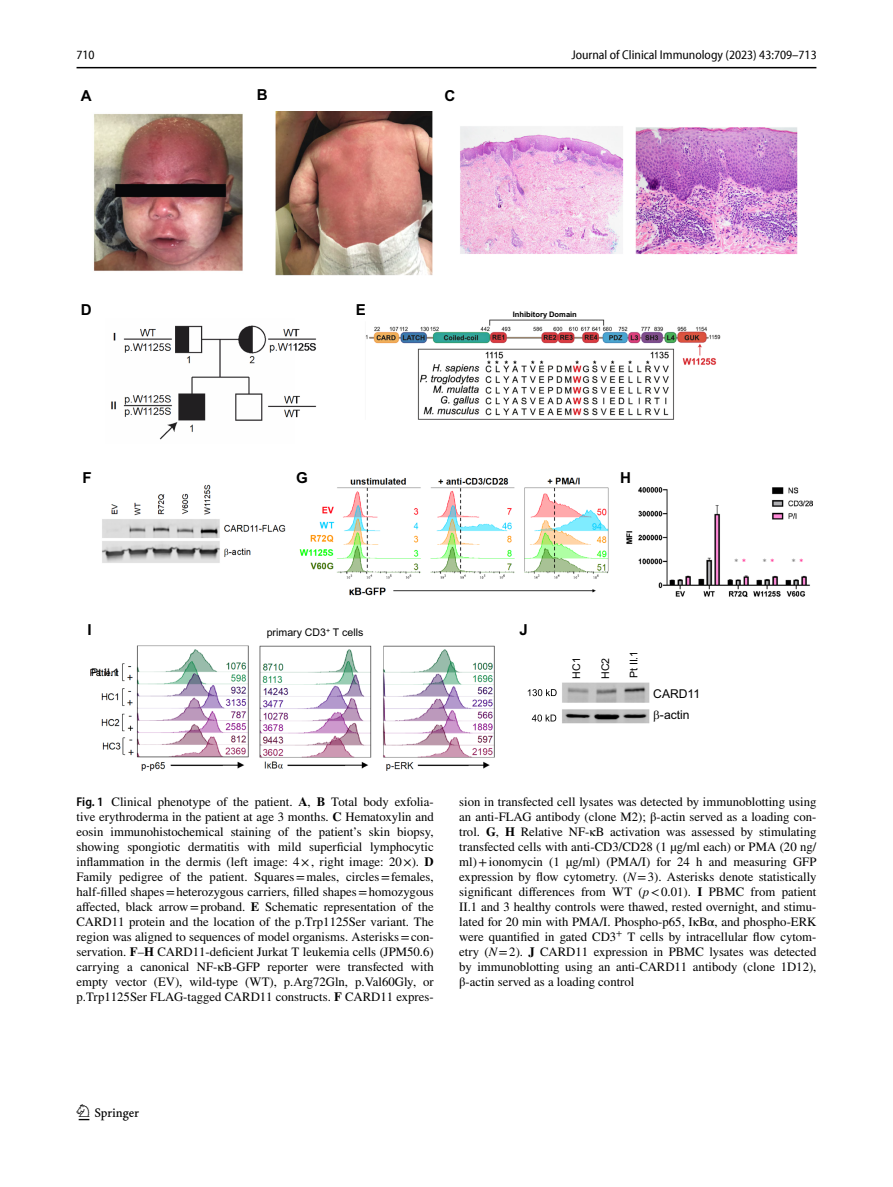
<style>
.page{position:relative;width:893px;height:1187px;background:#fff}
.page>*{position:absolute;margin:0;border:0;box-sizing:border-box;transform-origin:0 0}
.t1{font:22.5px "Springnew Regular 2";color:#000}
.t2{font:700 15.15px "Arial";color:#000}
.t3{font:12.75px/15px "STIX";color:#000;text-align:justify}
.t4{font:semi-condensed 12.75px "Myriad Pro Unic";color:#000}
.t5{font:12.15px/21.5px "Arial";color:#000;text-align:center}
.t6{font:10.65px "Arial";color:#000}
.t7{font:9.15px "Calibri";color:#7f7f7f}
.t8{font:700 7.65px "Arial";color:#000}
.s1{color:#ff2f92}
.s2{font-family:"Myriad Pro";font-weight:600;font-stretch:semi-condensed}
.s3{font-weight:700}
.s4{font-style:italic}
</style>
<div class="page">
<hr style="left:77px;top:67px;width:739px;height:1px;background:#000">
<img style="left:90px;top:111px;width:722px;height:659px">
<svg style="left:528px;top:689px;width:29px;height:7px"></svg>
<svg style="left:532px;top:714px;width:24px;height:7px"></svg>
<svg style="left:654px;top:710px;width:5px;height:11px"></svg>
<p class="t4" style="left:77px;top:50px;width:20px">710</p>
<p class="t4" style="left:571px;top:50px;width:247px">Journal of Clinical Immunology (2023) 43:709–713</p>
<p class="t2" style="left:81px;top:85px;width:12px">A</p>
<p class="t2" style="left:257px;top:84px;width:12px">B</p>
<p class="t2" style="left:444px;top:85px;width:12px">C</p>
<p class="t2" style="left:81px;top:299px;width:12px">D</p>
<p class="t2" style="left:356px;top:299px;width:12px">E</p>
<p class="t8" style="left:513px;top:309px;width:66px">Inhibitory Domain</p>
<p class="t2" style="left:82px;top:467px;width:11px">F</p>
<p class="t2" style="left:296px;top:467px;width:13px">G</p>
<p class="t2" style="left:620px;top:467px;width:12px">H</p>
<p class="t7" style="left:734px;top:556px;width:14px">* <span class="s1">*</span></p>
<p class="t7" style="left:762px;top:556px;width:14px">* <span class="s1">*</span></p>
<p class="t7" style="left:792px;top:556px;width:14px">* <span class="s1">*</span></p>
<p class="t2" style="left:88px;top:619px;width:6px">I</p>
<p class="t6" style="left:267px;top:625px;width:98px">primary CD3<sup>+</sup> T cells</p>
<p class="t2" style="left:519px;top:619px;width:10px">J</p>
<p class="t6" style="left:91px;top:664px;width:29px">Pt II.1</p>
<p class="t6" style="left:569px;top:678px;width:23px;rotate:-90deg">HC1</p>
<p class="t6" style="left:598px;top:679px;width:23px;rotate:-90deg">HC2</p>
<p class="t6" style="left:626px;top:678px;width:29px;rotate:-90deg">Pt II.1</p>
<p class="t5" style="left:653px;top:682px;width:48px">CARD11 -actin</p>
<p class="t3" style="left:77px;top:794px;width:359px"><span class="s2">Fig. 1</span> Clinical phenotype of the patient. <span class="s3">A</span>, <span class="s3">B</span> Total body exfolia&shy;tive erythroderma in the patient at age 3 months. <span class="s3">C</span> Hematoxylin and eosin immunohistochemical staining of the patient’s skin biopsy, showing spongiotic dermatitis with mild superficial lymphocytic inflammation in the dermis (left image: 4×, right image: 20×). <span class="s3">D </span>Family pedigree of the patient. Squares=males, circles=females, half-filled shapes=heterozygous carriers, filled shapes=homozygous affected, black arrow=proband. <span class="s3">E</span> Schematic representation of the CARD11 protein and the location of the p.Trp1125Ser variant. The region was aligned to sequences of model organisms. Asterisks=con&shy;servation. <span class="s3">F</span>–<span class="s3">H</span> CARD11-deficient Jurkat T leukemia cells (JPM50.6) carrying a canonical NF-κB-GFP reporter were transfected with empty vector (EV), wild-type (WT), p.Arg72Gln, p.Val60Gly, or p.Trp1125Ser FLAG-tagged CARD11 constructs. <span class="s3">F</span> CARD11 expres-</p>
<p class="t3" style="left:459px;top:794px;width:359px">sion in transfected cell lysates was detected by immunoblotting using an anti-FLAG antibody (clone M2); β-actin served as a loading con&shy;trol. <span class="s3">G</span>, <span class="s3">H</span> Relative NF-κB activation was assessed by stimulating transfected cells with anti-CD3/CD28 (1 µg/ml each) or PMA (20 ng/ ml)+ionomycin (1 µg/ml) (PMA/I) for 24 h and measuring GFP expression by flow cytometry. (<span class="s4">N</span>=3). Asterisks denote statistically significant differences from WT (<span class="s4">p</span>&lt;0.01). <span class="s3">I</span> PBMC from patient II.1 and 3 healthy controls were thawed, rested overnight, and stimu&shy;lated for 20 min with PMA/I. Phospho-p65, IκBα, and phospho-ERK were quantified in gated CD3<sup>+</sup> T cells by intracellular flow cytom&shy;etry (<span class="s4">N</span>=2). <span class="s3">J</span> CARD11 expression in PBMC lysates was detected by immunoblotting using an anti-CARD11 antibody (clone 1D12), β-actin served as a loading control</p>
<h1 class="t1" style="left:79px;top:1104px;width:62px">1 3</h1>
</div>
